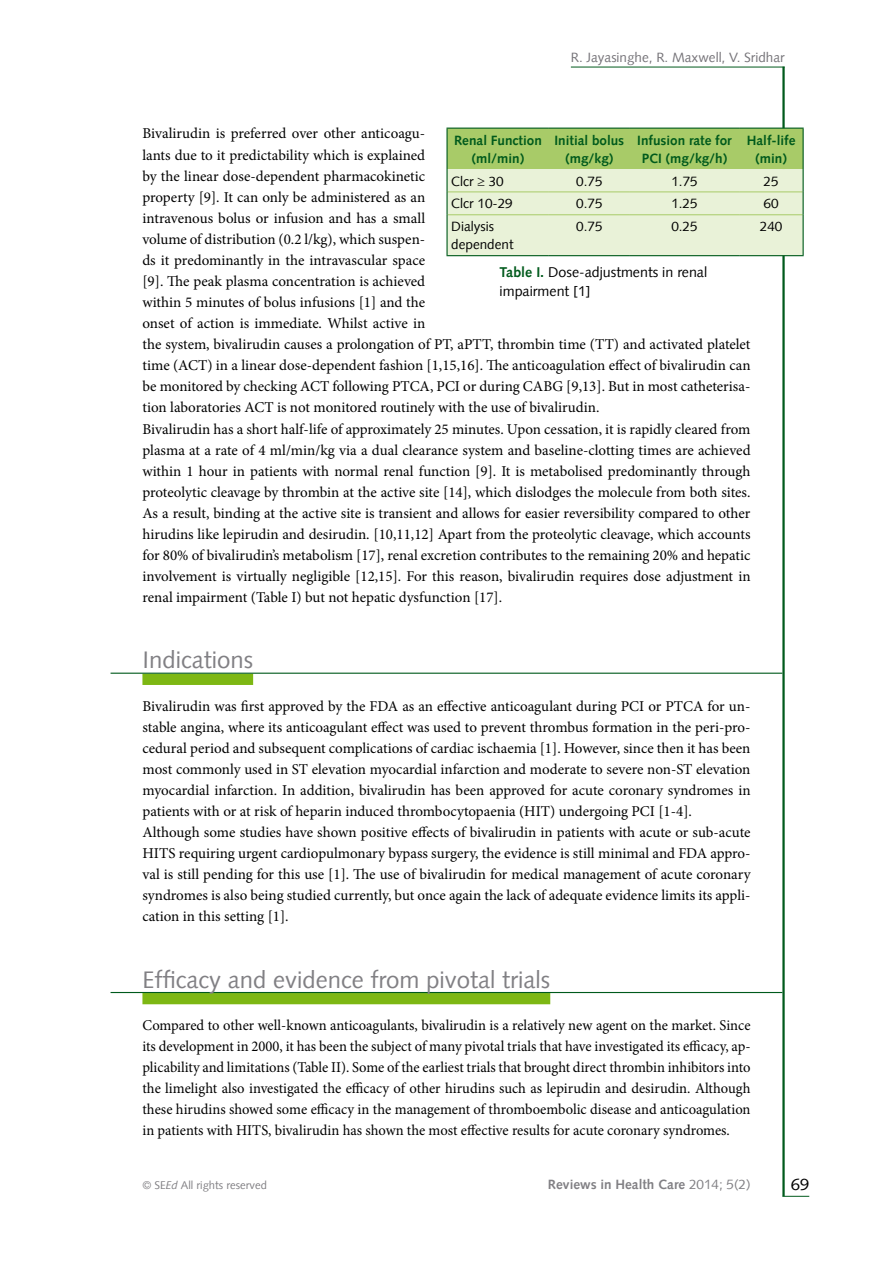
<style>
.page{position:relative;width:893px;height:1263px;background:#fff}
.page>*{position:absolute;margin:0;border:0;box-sizing:border-box;transform-origin:0 0}
.sottotitolo_1{font:24px "Syntax LT";color:#818084}
.t1{font:16.5px "Syntax LT";color:#000}
.testo{font:15px/21px "Minion Pro";color:#000;text-align:justify}
.t2{font:14.25px/18.8px "Syntax LT";color:#000}
.t3{font:700 13.5px/18px "Syntax LT";color:#005a1c;text-align:center}
.t4{font:13.5px/18px "Syntax LT";color:#000}
.t5{font:13.5px "Syntax LT";color:#757378}
.t6{font:700 13.5px "Syntax LT";color:#818084}
.t7{font:11.25px "Syntax LT";color:#818084}
.s1{font-weight:700;color:#005a1c}
.s2{font-style:italic}
.s3{font-weight:400}
</style>
<div class="page">
<svg style="left:782px;top:1196px;width:27px;height:1px"></svg>
<hr style="left:782px;top:67px;width:3px;height:1129px;background:#005a1c">
<hr style="left:571px;top:67px;width:214px;height:1px;background:#005a1c">
<div style="left:142px;top:674px;width:111px;height:11px;background:#7db713"></div>
<hr style="left:111px;top:673px;width:671px;height:1px;background:#005a1c">
<div style="left:142px;top:993px;width:408px;height:11px;background:#7db713"></div>
<hr style="left:111px;top:992px;width:671px;height:1px;background:#005a1c">
<svg style="left:448px;top:129px;width:354px;height:126px;background:#d3e5b2"></svg>
<hr style="left:448px;top:192px;width:101px;height:1px;background:#a8cb68">
<hr style="left:549px;top:192px;width:81px;height:1px;background:#a8cb68">
<hr style="left:630px;top:192px;width:109px;height:1px;background:#a8cb68">
<hr style="left:739px;top:192px;width:63px;height:1px;background:#a8cb68">
<hr style="left:448px;top:215px;width:101px;height:1px;background:#a8cb68">
<hr style="left:549px;top:215px;width:81px;height:1px;background:#a8cb68">
<hr style="left:630px;top:215px;width:109px;height:1px;background:#a8cb68">
<hr style="left:739px;top:215px;width:63px;height:1px;background:#a8cb68">
<hr style="left:446px;top:128px;width:103px;height:1px;background:#005a1c">
<hr style="left:549px;top:128px;width:81px;height:1px;background:#005a1c">
<hr style="left:630px;top:128px;width:109px;height:1px;background:#005a1c">
<hr style="left:739px;top:128px;width:65px;height:1px;background:#005a1c">
<hr style="left:446px;top:255px;width:103px;height:1px;background:#005a1c">
<hr style="left:549px;top:255px;width:81px;height:1px;background:#005a1c">
<hr style="left:630px;top:255px;width:109px;height:1px;background:#005a1c">
<hr style="left:739px;top:255px;width:65px;height:1px;background:#005a1c">
<hr style="left:446px;top:129px;width:2px;height:40px;background:#005a1c">
<hr style="left:446px;top:169px;width:2px;height:23px;background:#005a1c">
<hr style="left:446px;top:192px;width:2px;height:23px;background:#005a1c">
<hr style="left:446px;top:215px;width:2px;height:40px;background:#005a1c">
<hr style="left:802px;top:129px;width:2px;height:40px;background:#005a1c">
<hr style="left:802px;top:169px;width:2px;height:23px;background:#005a1c">
<hr style="left:802px;top:192px;width:2px;height:23px;background:#005a1c">
<hr style="left:802px;top:215px;width:2px;height:40px;background:#005a1c">
<p class="t5" style="left:571px;top:50px;width:215px">R. Jayasinghe, R. Maxwell, V. Sridhar</p>
<p class="testo" style="left:142px;top:123px;width:610px;text-align:left">Bivalirudin is preferred over other anticoagu-<br>lants due to it predictability which is explained<br>by the linear dose-dependent pharmacokinetic<br>property [9]. It can only be administered as an<br>intravenous bolus or infusion and has a small<br>volume of distribution (0.2 l/kg), which suspen-<br>ds it predominantly in the intravascular space<br>[9]. The peak plasma concentration is achieved<br>within 5 minutes of bolus infusions [1] and the<br>onset of action is immediate. Whilst active in<br>the system, bivalirudin causes a prolongation of PT, aPTT, thrombin time (TT) and activated platelet time (ACT) in a linear dose-dependent fashion [1,15,16]. The anticoagulation effect of bivalirudin can be monitored by checking ACT following PTCA, PCI or during CABG [9,13]. But in most catheterisa&shy;tion laboratories ACT is not monitored routinely with the use of bivalirudin.</p>
<p class="testo" style="left:142px;top:418px;width:610px">Bivalirudin has a short half-life of approximately 25 minutes. Upon cessation, it is rapidly cleared from plasma at a rate of 4 ml/min/kg via a dual clearance system and baseline-clotting times are achieved within 1 hour in patients with normal renal function [9]. It is metabolised predominantly through proteolytic cleavage by thrombin at the active site [14], which dislodges the molecule from both sites.<br>As a result, binding at the active site is transient and allows for easier reversibility compared to other hirudins like lepirudin and desirudin. [10,11,12] Apart from the proteolytic cleavage, which accounts for 80% of bivalirudin’s metabolism [17], renal excretion contributes to the remaining 20% and hepatic involvement is virtually negligible [12,15]. For this reason, bivalirudin requires dose adjustment in renal impairment (Table I) but not hepatic dysfunction [17].</p>
<p class="t3" style="left:454px;top:131px;width:89px">Renal Function (ml/min)</p>
<p class="t3" style="left:554px;top:131px;width:71px">Initial bolus (mg/kg)</p>
<p class="t3" style="left:637px;top:131px;width:96px">Infusion rate for<br>PCI (mg/kg/h)</p>
<p class="t3" style="left:747px;top:131px;width:50px">Half-life (min)</p>
<p class="t4" style="left:451px;top:172px;width:54px">Clcr ≥ 30</p>
<p class="t4" style="left:576px;top:172px;width:28px">0.75</p>
<p class="t4" style="left:671px;top:172px;width:28px">1.75</p>
<p class="t4" style="left:764px;top:172px;width:17px">25</p>
<p class="t4" style="left:451px;top:195px;width:63px">Clcr 10-29</p>
<p class="t4" style="left:576px;top:195px;width:28px">0.75</p>
<p class="t4" style="left:671px;top:195px;width:28px">1.25</p>
<p class="t4" style="left:764px;top:195px;width:17px">60</p>
<p class="t4" style="left:451px;top:218px;width:64px">Dialysis dependent</p>
<p class="t4" style="left:576px;top:218px;width:28px">0.75</p>
<p class="t4" style="left:671px;top:218px;width:28px">0.25</p>
<p class="t4" style="left:760px;top:218px;width:24px">240</p>
<p class="t2" style="left:500px;top:263px;width:209px"><span class="s1">Table I.</span> Dose-adjustments in renal impairment [1]</p>
<p class="sottotitolo_1" style="left:142px;top:646px;width:112px">Indications</p>
<p class="testo" style="left:142px;top:695px;width:610px">Bivalirudin was first approved by the FDA as an effective anticoagulant during PCI or PTCA for un&shy;stable angina, where its anticoagulant effect was used to prevent thrombus formation in the peri-pro&shy;cedural period and subsequent complications of cardiac ischaemia [1]. However, since then it has been most commonly used in ST elevation myocardial infarction and moderate to severe non-ST elevation myocardial infarction. In addition, bivalirudin has been approved for acute coronary syndromes in patients with or at risk of heparin induced thrombocytopaenia (HIT) undergoing PCI [1-4].</p>
<p class="testo" style="left:142px;top:822px;width:610px">Although some studies have shown positive effects of bivalirudin in patients with acute or sub-acute HITS requiring urgent cardiopulmonary bypass surgery, the evidence is still minimal and FDA appro&shy;val is still pending for this use [1]. The use of bivalirudin for medical management of acute coronary syndromes is also being studied currently, but once again the lack of adequate evidence limits its appli&shy;cation in this setting [1].</p>
<p class="sottotitolo_1" style="left:142px;top:965px;width:409px">Efficacy and evidence from pivotal trials</p>
<p class="testo" style="left:142px;top:1015px;width:610px">Compared to other well-known anticoagulants, bivalirudin is a relatively new agent on the market. Since its development in 2000, it has been the subject of many pivotal trials that have investigated its efficacy, ap&shy;plicability and limitations (Table II). Some of the earliest trials that brought direct thrombin inhibitors into the limelight also investigated the efficacy of other hirudins such as lepirudin and desirudin. Although these hirudins showed some efficacy in the management of thromboembolic disease and anticoagulation in patients with HITS, bivalirudin has shown the most effective results for acute coronary syndromes.</p>
<p class="t7" style="left:142px;top:1178px;width:126px">© SE<span class="s2">Ed</span> All rights reserved</p>
<p class="t6" style="left:548px;top:1176px;width:204px">Reviews in Health Care <span class="s3">2014; 5(2)</span></p>
<p class="t1" style="left:791px;top:1174px;width:20px">69</p>
</div>
